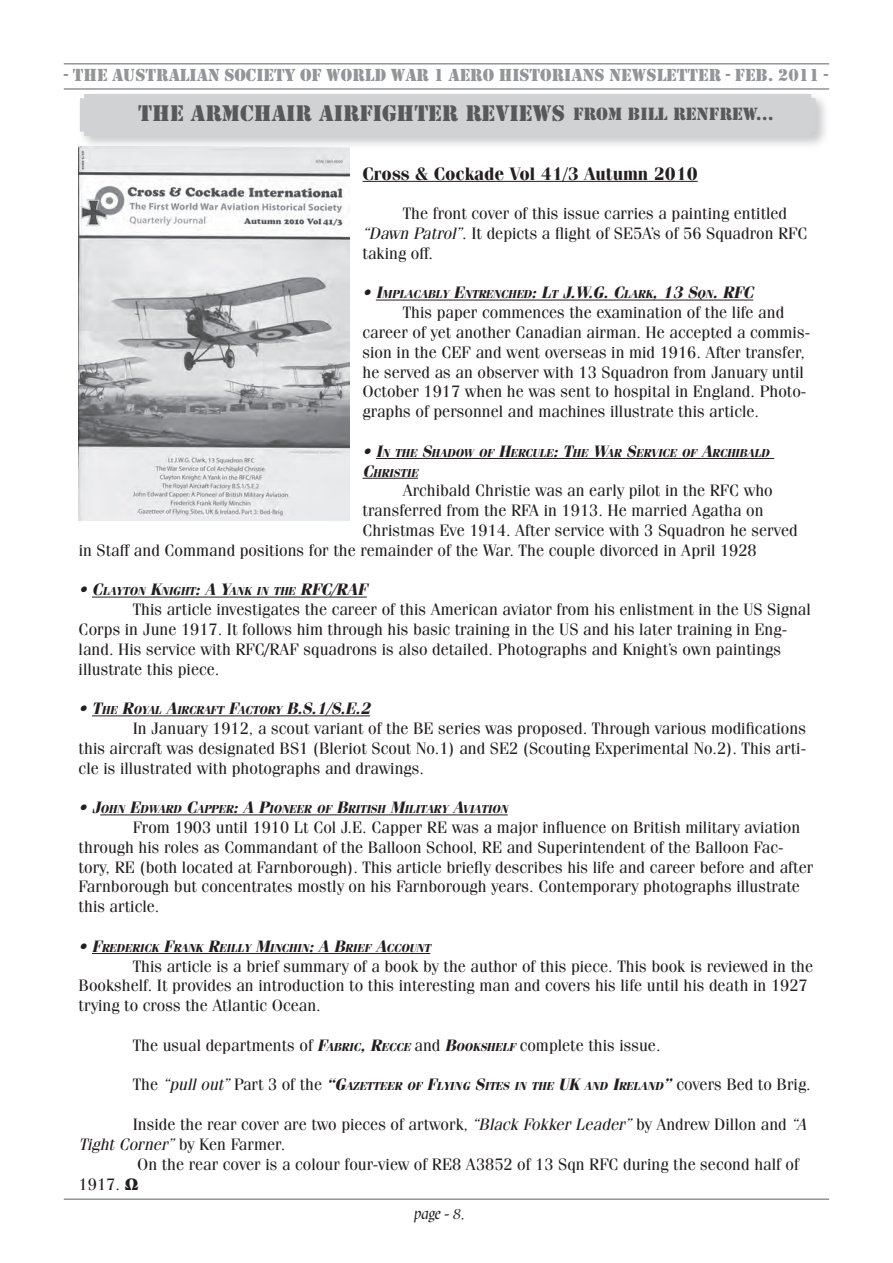
<style>
.page{position:relative;width:893px;height:1263px;background:#fff}
.page>*{position:absolute;margin:0;border:0;box-sizing:border-box;transform-origin:0 0}
.t1{font:21px "Stencil Std";color:#57585a}
.t2{font:18px "Stencil";color:#939598}
.t3{font:700 18px "Fenice Pro ITC";color:#231f20}
.t4{font:16.5px/19.8px "Fenice Pro ITC";color:#231f20}
.t5{font:16.5px "Stencil Std";color:#57585a}
.t6{font:italic 16.5px "Corvallis Sans";color:#231f20}
.t7{font:italic 700 11.55px/19.8px "Fenice Pro ITC";color:#231f20}
.s1{font-style:italic}
.s2{font-size:16.5px}
.s3{font-weight:700;font-style:italic}
.s4{font-weight:700;font-style:italic;font-size:11.55px}
.s5{font-weight:400;font-style:normal;font-size:16.5px}
.s6{font-weight:400;font-size:16.5px}
.s7{font-weight:900}
</style>
<div class="page">
<hr style="left:64px;top:63px;width:765px;height:2px;background:#939598">
<hr style="left:64px;top:1198px;width:765px;height:2px;background:#939598">
<hr style="left:64px;top:88px;width:765px;height:2px;background:#939598">
<hr style="left:362px;top:181px;width:336px;height:1px;background:#231f20">
<hr style="left:376px;top:300px;width:377px;height:1px;background:#231f20">
<hr style="left:376px;top:458px;width:398px;height:1px;background:#231f20">
<hr style="left:362px;top:478px;width:56px;height:1px;background:#231f20">
<hr style="left:92px;top:597px;width:275px;height:1px;background:#231f20">
<hr style="left:92px;top:715px;width:278px;height:1px;background:#231f20">
<hr style="left:100px;top:814px;width:408px;height:1px;background:#231f20">
<hr style="left:92px;top:953px;width:338px;height:1px;background:#231f20">
<img style="left:79px;top:150px;width:271px;height:370px">
<div style="left:78px;top:92px;width:752px;height:58px;background:#bcbdc0;opacity:.75"></div>
<div style="left:80px;top:94px;width:735px;height:42px;background:#d1d2d4"></div>
<p class="t2" style="left:64px;top:65px;width:766px">- THE AUSTRALIAN SOCIETY OF WORLD WAR 1 AERO HISTORIANS NEWSLETTER - FEB. 2011 -</p>
<p class="t1" style="left:138px;top:100px;width:428px">THE ARMCHAIR AIRFIGHTER REVIEWS</p>
<p class="t5" style="left:573px;top:103px;width:202px">FROM BILL RENFREW...</p>
<p class="t3" style="left:362px;top:162px;width:337px">Cross &amp; Cockade Vol 41/3 Autumn 2010</p>
<p class="t4" style="left:362px;top:203px;width:446px;text-indent:40px">The front cover of this issue carries a painting entitled <span class="s1">“Dawn Patrol”</span>. It depicts a flight of SE5A’s of 56 Squadron RFC taking off.</p>
<p class="t7" style="left:362px;top:285px;width:392px"><span class="s2">• I</span>MPLACABLY <span class="s2">E</span>NTRENCHED<span class="s2">: L</span>T <span class="s2">J.W.G. C</span>LARK<span class="s2">, 13 S</span>QN<span class="s2">. RFC</span></p>
<p class="t4" style="left:363px;top:302px;width:449px;text-indent:40px">This paper commences the examination of the life and career of yet another Canadian airman. He accepted a commis&shy;sion in the CEF and went overseas in mid 1916. After transfer, he served as an observer with 13 Squadron from January until October 1917 when he was sent to hospital in England. Photo&shy;graphs of personnel and machines illustrate this article.</p>
<p class="t7" style="left:362px;top:443px;width:408px"><span class="s2">• I</span>N THE <span class="s2">S</span>HADOW OF <span class="s2">H</span>ERCULE<span class="s2">: T</span>HE <span class="s2">W</span>AR <span class="s2">S</span>ERVICE OF <span class="s2">A</span>RCHIBALD<br><span class="s2">C</span>HRIS TIE</p>
<p class="t4" style="left:403px;top:481px;width:372px">Archibald Christie was an early pilot in the RFC who</p>
<p class="t4" style="left:363px;top:500px;width:403px">transferred from the RFA in 1913. He married Agatha on</p>
<p class="t4" style="left:363px;top:520px;width:437px">Christmas Eve 1914. After service with 3 Squadron he served</p>
<p class="t4" style="left:79px;top:540px;width:680px">in Staff and Command positions for the remainder of the War. The couple divorced in April 1928</p>
<p class="t7" style="left:79px;top:582px;width:290px"><span class="s2">• C</span>LAYTON <span class="s2">K</span>NIGHT<span class="s2">: A Y</span>ANK IN THE <span class="s2">RFC/RA F</span></p>
<p class="t4" style="left:79px;top:599px;width:734px;text-indent:54px">This article investigates the career of this American aviator from his enlistment in the US Signal Corps in June 1917. It follows him through his basic training in the US and his later training in Eng&shy;land. His service with RFC/RAF squadrons is also detailed. Photographs and Knight’s own paintings illustrate this piece.</p>
<p class="t7" style="left:79px;top:700px;width:293px"><span class="s2">• T</span>HE <span class="s2">R</span>OYAL <span class="s2">A</span>IRCRAFT <span class="s2">F</span>ACTORY <span class="s2">B.S.1/S.E.2</span></p>
<p class="t4" style="left:79px;top:718px;width:729px;text-align:justify;text-indent:54px">In January 1912, a scout variant of the BE series was proposed. Through various modifications this aircraft was designated BS1 (Bleriot Scout No.1) and SE2 (Scouting Experimental No.2). This arti&shy;cle is illustrated with photographs and drawings.</p>
<p class="t7" style="left:79px;top:799px;width:431px"><span class="s2">• J</span>OHN <span class="s2">E</span>DWARD <span class="s2">C</span>APPER<span class="s2">: A P</span>IONEER OF <span class="s2">B</span>RITISH <span class="s2">M</span>ILITARY <span class="s2">A</span>VIATION</p>
<p class="t4" style="left:79px;top:817px;width:736px;text-indent:54px">From 1903 until 1910 Lt Col J.E. Capper RE was a major influence on British military aviation through his roles as Commandant of the Balloon School, RE and Superintendent of the Balloon Fac&shy;tory, RE (both located at Farnborough). This article briefly describes his life and career before and after Farnborough but concentrates mostly on his Farnborough years. Contemporary photographs illustrate this article.</p>
<p class="t7" style="left:79px;top:938px;width:353px"><span class="s2">• F</span>REDERICK <span class="s2">F</span>RANK <span class="s2">R</span>EILLY <span class="s2">M</span>INCHIN<span class="s2">: A B</span>RIEF <span class="s2">A</span>CCOUNT</p>
<p class="t4" style="left:79px;top:956px;width:736px;text-indent:54px">This article is a brief summary of a book by the author of this piece. This book is reviewed in the<br>Bookshelf. It provides an introduction to this interesting man and covers his life until his death in 1927 trying to cross the Atlantic Ocean.</p>
<p class="t4" style="left:133px;top:1035px;width:529px">The usual departments of <span class="s3">F</span><span class="s4">ABRIC</span><span class="s3">, R</span><span class="s4">ECCE</span> and <span class="s3">B</span><span class="s4">OOKSHELF</span> complete this issue.</p>
<p class="t7" style="left:133px;top:1077px;width:680px"><span class="s5">The</span> <span class="s6">“pull out”</span> <span class="s5">Part 3 of the</span> <span class="s2">“G</span>AZETTEER OF <span class="s2">F</span>LYING <span class="s2">S</span>ITES IN THE <span class="s2">UK</span> AND <span class="s2">I</span>RELAND<span class="s2">”</span> <span class="s5">covers Bed to Brig.</span></p>
<p class="t4" style="left:79px;top:1114px;width:729px;text-indent:54px">Inside the rear cover are two pieces of artwork, <span class="s1">“Black Fokker Leader”</span> by Andrew Dillon and <span class="s1">“A<br>Tight Corner”</span> by Ken Farmer.</p>
<p class="t4" style="left:79px;top:1154px;width:722px;text-indent:59px">On the rear cover is a colour four-view of RE8 A3852 of 13 Sqn RFC during the second half of<br>1917. <span class="s7">Ω</span></p>
<p class="t6" style="left:414px;top:1204px;width:52px">page - 8.</p>
</div>
